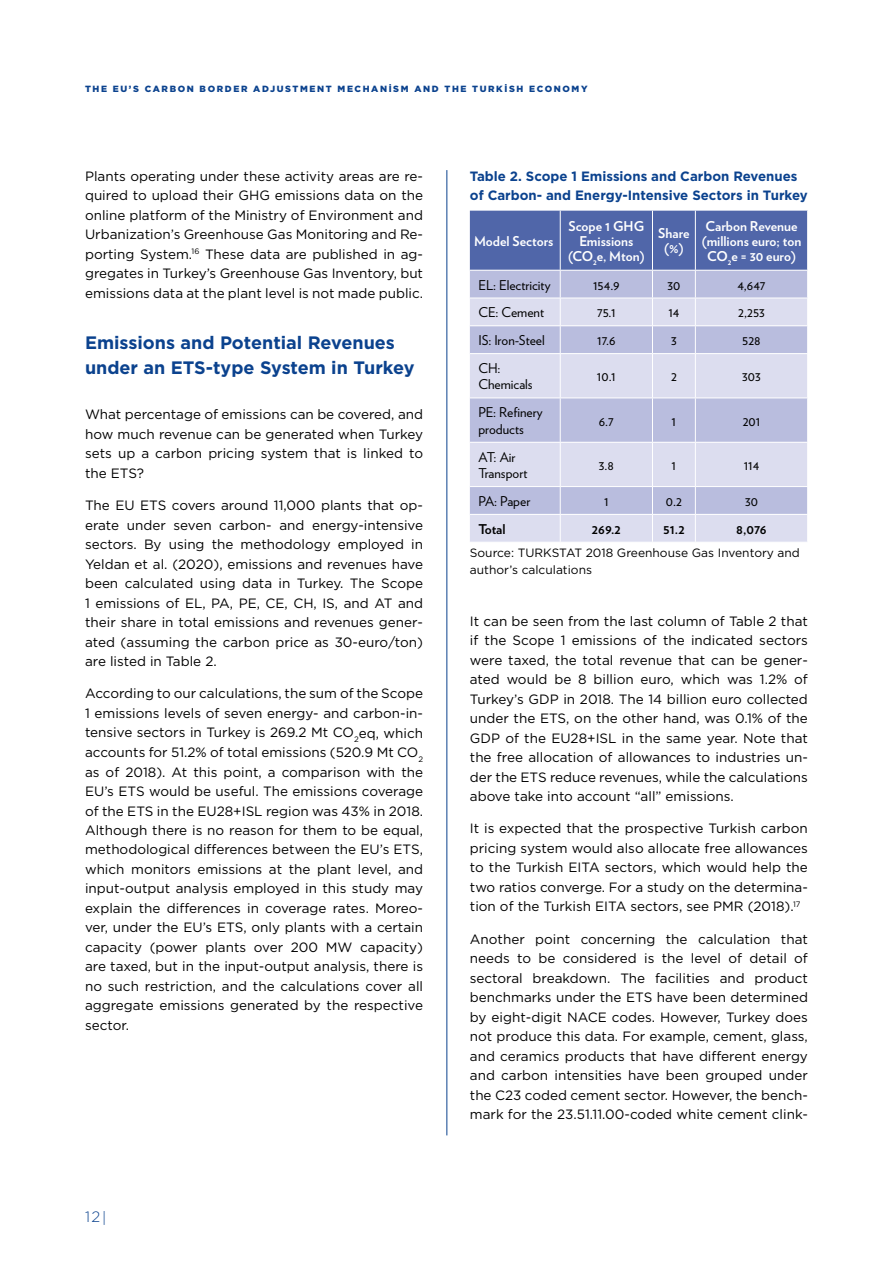
<style>
.page{position:relative;width:893px;height:1263px;background:#fff}
.page>*{position:absolute;margin:0;border:0;box-sizing:border-box;transform-origin:0 0}
.t1{font:700 18px/25.5px "Gotham";color:#0b428e}
.t2{font:300 15px "Gotham";color:#0b428e}
.t3{font:13.5px/19.5px "Gotham";color:#000;text-align:justify}
.t4{font:13.5px/16.5px "Verlag";color:#000}
.t5{font:700 13.5px/15px "Verlag";color:#fff;text-align:center}
.t6{font:700 13.5px/19.5px "Gotham";color:#0b428e}
.t7{font:13.5px/16.5px "Verlag";color:#010202}
.t8{font:700 13.5px "Verlag";color:#000}
.t9{font:700 13.5px "Verlag";color:#010202}
.t10{font:12px/16.5px "Gotham";color:#000}
.t11{font:900 9px "Gotham";letter-spacing:.18em;color:#0b428e}
</style>
<div class="page">
<hr style="left:446px;top:170px;width:1px;height:965px;background:#0b428e">
<svg style="left:470px;top:354px;width:337px;height:188px;background:#cfd1e8"></svg>
<hr style="left:560px;top:354px;width:1px;height:44px;background:#fff">
<hr style="left:652px;top:354px;width:1px;height:44px;background:#fff">
<hr style="left:695px;top:354px;width:1px;height:44px;background:#fff">
<hr style="left:470px;top:398px;width:90px;height:1px;background:#fff">
<hr style="left:560px;top:398px;width:92px;height:1px;background:#fff">
<hr style="left:560px;top:398px;width:1px;height:44px;background:#fff">
<hr style="left:652px;top:398px;width:43px;height:1px;background:#fff">
<hr style="left:652px;top:398px;width:1px;height:44px;background:#fff">
<hr style="left:695px;top:398px;width:113px;height:1px;background:#fff">
<hr style="left:695px;top:398px;width:1px;height:44px;background:#fff">
<hr style="left:470px;top:442px;width:90px;height:1px;background:#fff">
<hr style="left:560px;top:442px;width:92px;height:1px;background:#fff">
<hr style="left:560px;top:443px;width:1px;height:43px;background:#fff">
<hr style="left:652px;top:442px;width:43px;height:1px;background:#fff">
<hr style="left:652px;top:443px;width:1px;height:43px;background:#fff">
<hr style="left:695px;top:442px;width:113px;height:1px;background:#fff">
<hr style="left:695px;top:443px;width:1px;height:43px;background:#fff">
<hr style="left:470px;top:486px;width:90px;height:1px;background:#fff">
<hr style="left:560px;top:486px;width:92px;height:1px;background:#fff">
<hr style="left:652px;top:486px;width:43px;height:1px;background:#fff">
<hr style="left:695px;top:486px;width:113px;height:1px;background:#fff">
<hr style="left:470px;top:514px;width:90px;height:1px;background:#fff">
<hr style="left:560px;top:514px;width:92px;height:1px;background:#fff">
<svg style="left:560px;top:487px;width:1px;height:55px"></svg>
<hr style="left:652px;top:514px;width:43px;height:1px;background:#fff">
<svg style="left:652px;top:487px;width:1px;height:55px"></svg>
<hr style="left:695px;top:514px;width:113px;height:1px;background:#fff">
<svg style="left:695px;top:487px;width:1px;height:55px"></svg>
<svg style="left:470px;top:211px;width:338px;height:142px;background:#96a1cc"></svg>
<p class="t11" style="left:85px;top:83px;width:504px">THE EU’S CARBON BORDER ADJUSTMENT MECHANISM AND THE TURKISH ECONOMY</p>
<p class="t3" style="left:85px;top:166px;width:340px">Plants operating under these activity areas are re&shy;quired to upload their GHG emissions data on the online platform of the Ministry of Environment and Urbanization’s Greenhouse Gas Monitoring and Re&shy;porting System.<sup>16</sup> These data are published in ag&shy;gregates in Turkey’s Greenhouse Gas Inventory, but emissions data at the plant level is not made public.</p>
<h1 class="t1" style="left:85px;top:330px;width:331px">Emissions and Potential Revenues under an ETS-type System in Turkey</h1>
<p class="t3" style="left:85px;top:405px;width:340px">What percentage of emissions can be covered, and how much revenue can be generated when Turkey sets up a carbon pricing system that is linked to the ETS?</p>
<p class="t3" style="left:85px;top:495px;width:340px">The EU ETS covers around 11,000 plants that op&shy;erate under seven carbon- and energy-intensive sectors. By using the methodology employed in Yeldan et al. (2020), emissions and revenues have been calculated using data in Turkey. The Scope 1 emissions of EL, PA, PE, CE, CH, IS, and AT and their share in total emissions and revenues gener&shy;ated (assuming the carbon price as 30-euro/ton) are listed in Table 2.</p>
<p class="t3" style="left:85px;top:684px;width:340px">According to our calculations, the sum of the Scope 1 emissions levels of seven energy- and carbon-in&shy;tensive sectors in Turkey is 269.2 Mt CO<sub>2</sub>eq, which accounts for 51.2% of total emissions (520.9 Mt CO<sub>2 </sub>as of 2018). At this point, a comparison with the EU’s ETS would be useful. The emissions coverage of the ETS in the EU28+ISL region was 43% in 2018.<br>Although there is no reason for them to be equal, methodological differences between the EU’s ETS, which monitors emissions at the plant level, and input-output analysis employed in this study may explain the differences in coverage rates. Moreo&shy;ver, under the EU’s ETS, only plants with a certain capacity (power plants over 200 MW capacity) are taxed, but in the input-output analysis, there is no such restriction, and the calculations cover all aggregate emissions generated by the respective sector.</p>
<p class="t2" style="left:85px;top:1207px;width:23px">12|</p>
<p class="t6" style="left:470px;top:166px;width:339px">Table 2. Scope 1 Emissions and Carbon Revenues of Carbon- and Energy-Intensive Sectors in Turkey</p>
<p class="t5" style="left:474px;top:233px;width:81px">Model Sectors</p>
<p class="t5" style="left:568px;top:218px;width:78px">Scope 1 GHG<br>Emissions (CO<sub>2</sub>e, Mton)</p>
<p class="t5" style="left:658px;top:225px;width:33px">Share (%)</p>
<p class="t5" style="left:702px;top:218px;width:101px">Carbon Revenue (millions euro; ton<br>CO<sub>2</sub>e = 30 euro)</p>
<p class="t4" style="left:478px;top:276px;width:74px">EL: Electricity</p>
<p class="t4" style="left:593px;top:276px;width:28px">154.9</p>
<p class="t4" style="left:667px;top:276px;width:14px">30</p>
<p class="t4" style="left:737px;top:276px;width:30px">4,647</p>
<p class="t4" style="left:478px;top:303px;width:67px">CE: Cement</p>
<p class="t4" style="left:597px;top:303px;width:20px">75.1</p>
<p class="t4" style="left:668px;top:303px;width:13px">14</p>
<p class="t4" style="left:738px;top:303px;width:28px">2,253</p>
<p class="t4" style="left:478px;top:331px;width:68px">IS: Iron-Steel</p>
<p class="t4" style="left:597px;top:331px;width:20px">17.6</p>
<p class="t4" style="left:671px;top:331px;width:7px">3</p>
<p class="t4" style="left:742px;top:331px;width:20px">528</p>
<p class="t7" style="left:478px;top:359px;width:56px">CH:<br>Chemicals</p>
<p class="t4" style="left:597px;top:367px;width:20px">10.1</p>
<p class="t4" style="left:671px;top:367px;width:7px">2</p>
<p class="t4" style="left:742px;top:367px;width:20px">303</p>
<p class="t4" style="left:478px;top:403px;width:66px">PE: Refinery products</p>
<p class="t4" style="left:599px;top:412px;width:17px">6.7</p>
<p class="t4" style="left:672px;top:412px;width:6px">1</p>
<p class="t4" style="left:743px;top:412px;width:19px">201</p>
<p class="t7" style="left:478px;top:448px;width:50px">AT: Air<br>Transport</p>
<p class="t4" style="left:599px;top:456px;width:17px">3.8</p>
<p class="t4" style="left:672px;top:456px;width:6px">1</p>
<p class="t4" style="left:744px;top:456px;width:17px">114</p>
<p class="t4" style="left:478px;top:492px;width:53px">PA: Paper</p>
<p class="t4" style="left:604px;top:492px;width:6px">1</p>
<p class="t4" style="left:666px;top:492px;width:18px">0.2</p>
<p class="t7" style="left:745px;top:492px;width:14px">30</p>
<p class="t8" style="left:478px;top:518px;width:29px">Total</p>
<p class="t8" style="left:592px;top:518px;width:30px">269.2</p>
<p class="t8" style="left:663px;top:518px;width:23px">51.2</p>
<p class="t9" style="left:736px;top:518px;width:32px">8,076</p>
<p class="t10" style="left:470px;top:544px;width:332px">Source: TURKSTAT 2018 Greenhouse Gas Inventory and author’s calculations</p>
<p class="t3" style="left:470px;top:611px;width:340px">It can be seen from the last column of Table 2 that if the Scope 1 emissions of the indicated sectors were taxed, the total revenue that can be gener&shy;ated would be 8 billion euro, which was 1.2% of Turkey’s GDP in 2018. The 14 billion euro collected under the ETS, on the other hand, was 0.1% of the GDP of the EU28+ISL in the same year. Note that the free allocation of allowances to industries un&shy;der the ETS reduce revenues, while the calculations above take into account “all” emissions.</p>
<p class="t3" style="left:470px;top:818px;width:340px">It is expected that the prospective Turkish carbon pricing system would also allocate free allowances to the Turkish EITA sectors, which would help the two ratios converge. For a study on the determina&shy;tion of the Turkish EITA sectors, see PMR (2018).<sup>17</sup></p>
<p class="t3" style="left:470px;top:929px;width:340px">Another point concerning the calculation that needs to be considered is the level of detail of sectoral breakdown. The facilities and product benchmarks under the ETS have been determined by eight-digit NACE codes. However, Turkey does not produce this data. For example, cement, glass, and ceramics products that have different energy and carbon intensities have been grouped under the C23 coded cement sector. However, the bench&shy;mark for the 23.51.11.00-coded white cement clink-</p>
</div>
